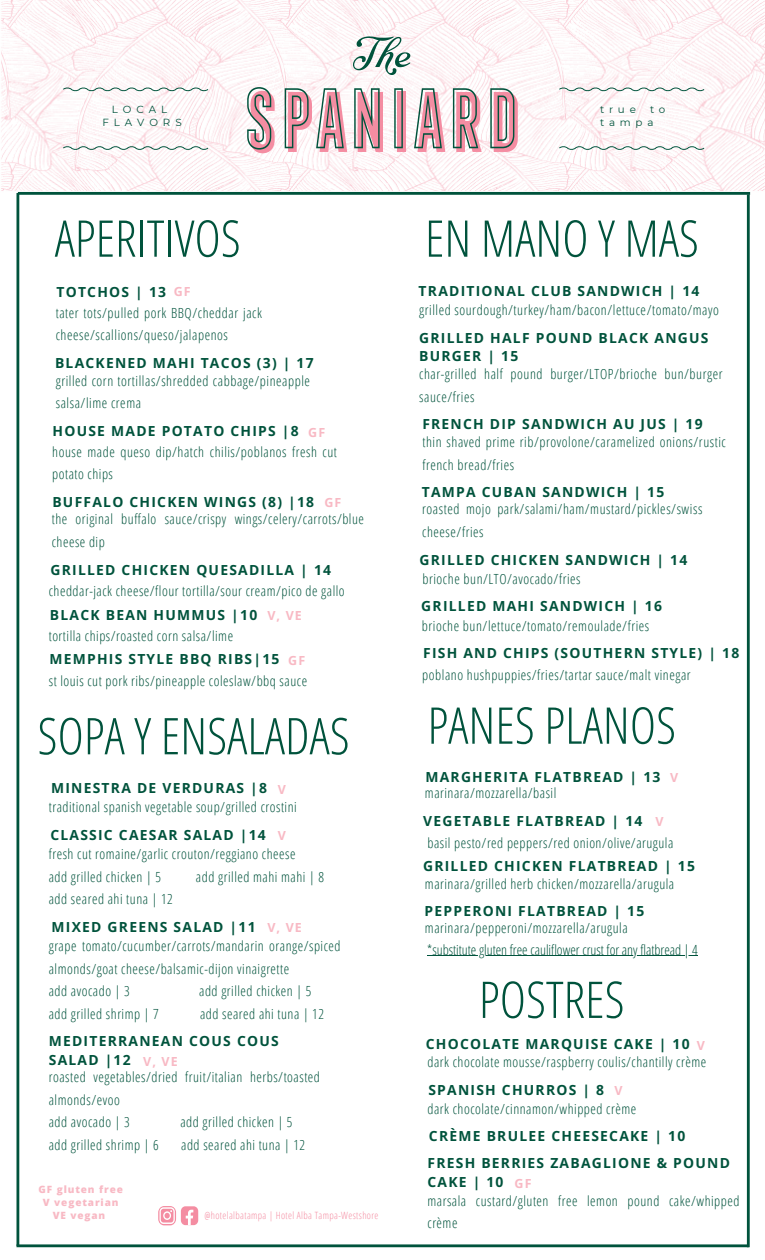
<style>
.page{position:relative;width:765px;height:1260px;background:#fff}
.page>*{position:absolute;margin:0;border:0;box-sizing:border-box;transform-origin:0 0}
.t1{font:300 50.62px "Open Sans Condensed";color:#00533c}
.t2{font:300 14px/22.5px "Open Sans Condensed";letter-spacing:.04em;color:#00533c}
.t3{font:300 14px "Open Sans Condensed";color:#00533c}
.t4{font:700 13.88px/18.8px "Open Sans";letter-spacing:.09em;color:#00533c}
.t5{font:700 12.5px "Open Sans";color:#f8b9c4}
.t6{font:10.25px/13.1px "Montserrat";letter-spacing:.48em;color:#00533c}
.t7{font:300 10px "Open Sans Condensed";letter-spacing:.035em;color:#f48da2}
.t8{font:800 10px/13.4px "Open Sans";letter-spacing:.09em;color:#f8b9c4;text-align:center}
.s1{font-size:12.5px;color:#f8b9c4}
</style>
<div class="page">
<img style="left:1px;top:1px;width:764px;height:193px">
<svg style="left:247px;top:87px;width:28px;height:66px"></svg>
<svg style="left:285px;top:88px;width:62px;height:64px"></svg>
<svg style="left:354px;top:88px;width:29px;height:64px;background:#c0979e"></svg>
<div style="left:398px;top:92px;width:8px;height:60px;background:#f48da2"></div>
<svg style="left:394px;top:88px;width:9px;height:60px"></svg>
<svg style="left:353px;top:36px;width:57px;height:39px"></svg>
<svg style="left:414px;top:88px;width:31px;height:64px"></svg>
<svg style="left:453px;top:88px;width:29px;height:64px"></svg>
<svg style="left:490px;top:88px;width:28px;height:64px;background:#c39da3"></svg>
<svg style="left:63px;top:146px;width:145px;height:4px"></svg>
<svg style="left:63px;top:87px;width:145px;height:5px"></svg>
<svg style="left:559px;top:146px;width:145px;height:4px"></svg>
<svg style="left:559px;top:87px;width:145px;height:5px"></svg>
<hr style="left:17px;top:1244px;width:732px;height:3px;background:#00533c">
<hr style="left:747px;top:194px;width:3px;height:1053px;background:#00533c">
<hr style="left:17px;top:193px;width:2px;height:1053px;background:#00533c">
<hr style="left:18px;top:192px;width:732px;height:3px;background:#00533c">
<svg style="left:158px;top:1206px;width:18px;height:19px"></svg>
<svg style="left:159px;top:1207px;width:16px;height:17px"></svg>
<div style="left:181px;top:1206px;width:17px;height:19px;background:#f48da2;border-radius:5px"></div>
<svg style="left:186px;top:1210px;width:7px;height:15px"></svg>
<hr style="left:427px;top:955px;width:271px;height:1px;background:#00533c">
<p class="t6" style="left:102px;top:103px;width:81px;text-align:center">LOCAL<br>FLAVORS</p>
<h1 class="t1" style="left:55px;top:203px;width:187px">APERITIVOS</h1>
<p class="t4" style="left:56px;top:282px;width:136px">TOTCHOS | 13 <span class="s1">GF</span></p>
<p class="t2" style="left:56px;top:301px;width:208px">tater tots/pulled pork BBQ/cheddar jack cheese/scallions/queso/jalapenos</p>
<p class="t4" style="left:55px;top:353px;width:260px">BLACKENED MAHI TACOS (3) | 17</p>
<p class="t2" style="left:56px;top:369px;width:256px">grilled corn tortillas/shredded cabbage/pineapple salsa/lime crema</p>
<p class="t4" style="left:53px;top:421px;width:274px">HOUSE MADE POTATO CHIPS |8 <span class="s1">GF</span></p>
<p class="t2" style="left:52px;top:440px;width:286px">house made queso dip/hatch chilis/poblanos fresh cut potato chips</p>
<p class="t4" style="left:52px;top:492px;width:290px">BUFFALO CHICKEN WINGS (8) |18 <span class="s1">GF</span></p>
<p class="t2" style="left:52px;top:508px;width:314px">the original buffalo sauce/crispy wings/celery/carrots/blue cheese dip</p>
<p class="t4" style="left:51px;top:560px;width:282px">GRILLED CHICKEN QUESADILLA | 14</p>
<p class="t2" style="left:49px;top:579px;width:297px">cheddar-jack cheese/flour tortilla/sour cream/pico de gallo</p>
<p class="t4" style="left:50px;top:605px;width:254px">BLACK BEAN HUMMUS |10 <span class="s1">V, VE</span></p>
<p class="t2" style="left:49px;top:624px;width:186px">tortilla chips/roasted corn salsa/lime</p>
<p class="t4" style="left:49px;top:650px;width:257px">MEMPHIS STYLE BBQ RIBS|15 <span class="s1">GF</span></p>
<p class="t2" style="left:49px;top:670px;width:260px">st louis cut pork ribs/pineapple coleslaw/bbq sauce</p>
<h1 class="t1" style="left:38px;top:700px;width:314px">SOPA Y ENSALADAS</h1>
<p class="t4" style="left:51px;top:778px;width:236px">MINESTRA DE VERDURAS |8 <sub>V</sub></p>
<p class="t2" style="left:49px;top:796px;width:250px">traditional spanish vegetable soup/grilled crostini</p>
<p class="t4" style="left:50px;top:825px;width:237px">CLASSIC CAESAR SALAD |14 <span class="s1">V</span></p>
<p class="t2" style="left:49px;top:842px;width:248px">fresh cut romaine/garlic crouton/reggiano cheese add grilled chicken | 5</p>
<p class="t2" style="left:196px;top:865px;width:129px">add grilled mahi mahi | 8</p>
<p class="t2" style="left:49px;top:887px;width:125px">add seared ahi tuna | 12</p>
<p class="t4" style="left:52px;top:917px;width:252px">MIXED GREENS SALAD |11 <span class="s1">V, VE</span></p>
<p class="t2" style="left:49px;top:934px;width:293px">grape tomato/cucumber/carrots/mandarin orange/spiced almonds/goat cheese/balsamic-dijon vinaigrette<br>add avocado | 3</p>
<p class="t2" style="left:199px;top:979px;width:114px">add grilled chicken | 5</p>
<p class="t2" style="left:49px;top:1002px;width:111px">add grilled shrimp | 7</p>
<p class="t2" style="left:200px;top:1002px;width:125px">add seared ahi tuna | 12</p>
<p class="t4" style="left:49px;top:1031px;width:231px">MEDITERRANEAN COUS COUS<br>SALAD |12</p>
<p class="t2" style="left:49px;top:1065px;width:273px">roasted vegetables/dried fruit/italian herbs/toasted almonds/evoo<br>add avocado | 3</p>
<p class="t5" style="left:143px;top:1052px;width:36px">V, VE</p>
<p class="t2" style="left:180px;top:1110px;width:114px">add grilled chicken | 5</p>
<p class="t2" style="left:49px;top:1133px;width:111px">add grilled shrimp | 6</p>
<p class="t2" style="left:181px;top:1133px;width:125px">add seared ahi tuna | 12</p>
<p class="t8" style="left:39px;top:1182px;width:86px">GF gluten free<br>V vegetarian<br>VE vegan</p>
<p class="t7" style="left:204px;top:1208px;width:176px">@hotelalbatampa | Hotel Alba Tampa-Westshore</p>
<p class="t6" style="left:600px;top:103px;width:37px">true</p>
<p class="t6" style="left:600px;top:103px;width:67px;text-indent:50px">t o tampa</p>
<h1 class="t1" style="left:425px;top:203px;width:275px">EN MANO Y MAS</h1>
<p class="t4" style="left:419px;top:282px;width:282px">TRADITIONAL CLUB SANDWICH | 14</p>
<p class="t4" style="left:419px;top:328px;width:291px">GRILLED HALF POUND BLACK ANGUS<br>BURGER | 15</p>
<p class="t2" style="left:419px;top:362px;width:305px">char-grilled half pound burger/LTOP/brioche bun/burger sauce/fries</p>
<p class="t2" style="left:422px;top:430px;width:305px">thin shaved prime rib/provolone/caramelized onions/rustic french bread/fries</p>
<p class="t2" style="left:419px;top:298px;width:301px">grilled sourdough/turkey/ham/bacon/lettuce/tomato/mayo</p>
<p class="t4" style="left:422px;top:414px;width:282px">FRENCH DIP SANDWICH AU JUS | 19</p>
<p class="t4" style="left:422px;top:482px;width:244px">TAMPA CUBAN SANDWICH | 15</p>
<p class="t2" style="left:422px;top:498px;width:282px">roasted mojo park/salami/ham/mustard/pickles/swiss cheese/fries</p>
<p class="t4" style="left:420px;top:550px;width:269px">GRILLED CHICKEN SANDWICH | 14</p>
<p class="t2" style="left:422px;top:567px;width:160px">brioche bun/LTO/avocado/fries</p>
<p class="t4" style="left:421px;top:596px;width:242px">GRILLED MAHI SANDWICH | 16</p>
<p class="t4" style="left:423px;top:643px;width:318px">FISH AND CHIPS (SOUTHERN STYLE) | 18</p>
<p class="t2" style="left:422px;top:615px;width:229px">brioche bun/lettuce/tomato/remoulade/fries</p>
<p class="t2" style="left:422px;top:663px;width:270px">poblano hushpuppies/fries/tartar sauce/malt vinegar</p>
<h1 class="t1" style="left:427px;top:690px;width:250px">PANES PLANOS</h1>
<p class="t4" style="left:425px;top:767px;width:237px">MARGHERITA FLATBREAD | 13</p>
<p class="t2" style="left:425px;top:781px;width:133px">marinara/mozzarella/basil</p>
<p class="t5" style="left:670px;top:769px;width:10px">V</p>
<p class="t4" style="left:423px;top:811px;width:242px">VEGETABLE FLATBREAD | 14 <span class="s1">V</span></p>
<p class="t2" style="left:427px;top:832px;width:247px">basil pesto/red peppers/red onion/olive/arugula</p>
<p class="t4" style="left:423px;top:857px;width:273px">GRILLED CHICKEN FLATBREAD | 15</p>
<p class="t2" style="left:425px;top:872px;width:251px">marinara/grilled herb chicken/mozzarella/arugula</p>
<p class="t4" style="left:424px;top:901px;width:221px">PEPPERONI FLATBREAD | 15</p>
<p class="t3" style="left:427px;top:940px;width:272px">*substitute gluten free cauliflower crust for any flatbread | 4</p>
<h1 class="t1" style="left:479px;top:964px;width:147px">POSTRES</h1>
<p class="t2" style="left:427px;top:1050px;width:280px">dark chocolate mousse/raspberry coulis/chantilly crème</p>
<p class="t2" style="left:425px;top:916px;width:204px">marinara/pepperoni/mozzarella/arugula</p>
<p class="t4" style="left:426px;top:1035px;width:281px">CHOCOLATE MARQUISE CAKE | 10 <span class="s1">V</span></p>
<p class="t4" style="left:428px;top:1081px;width:177px">SPANISH CHURROS | 8</p>
<p class="t2" style="left:427px;top:1097px;width:210px">dark chocolate/cinnamon/whipped crème</p>
<p class="t5" style="left:614px;top:1082px;width:10px">V</p>
<p class="t4" style="left:429px;top:1126px;width:258px">CRÈME BRULEE CHEESECAKE | 10</p>
<p class="t4" style="left:427px;top:1154px;width:304px">FRESH BERRIES ZABAGLIONE &amp; POUND<br>CAKE | 10</p>
<p class="t5" style="left:515px;top:1175px;width:19px">GF</p>
<p class="t2" style="left:427px;top:1189px;width:314px">marsala custard/gluten free lemon pound cake/whipped crème</p>
</div>
